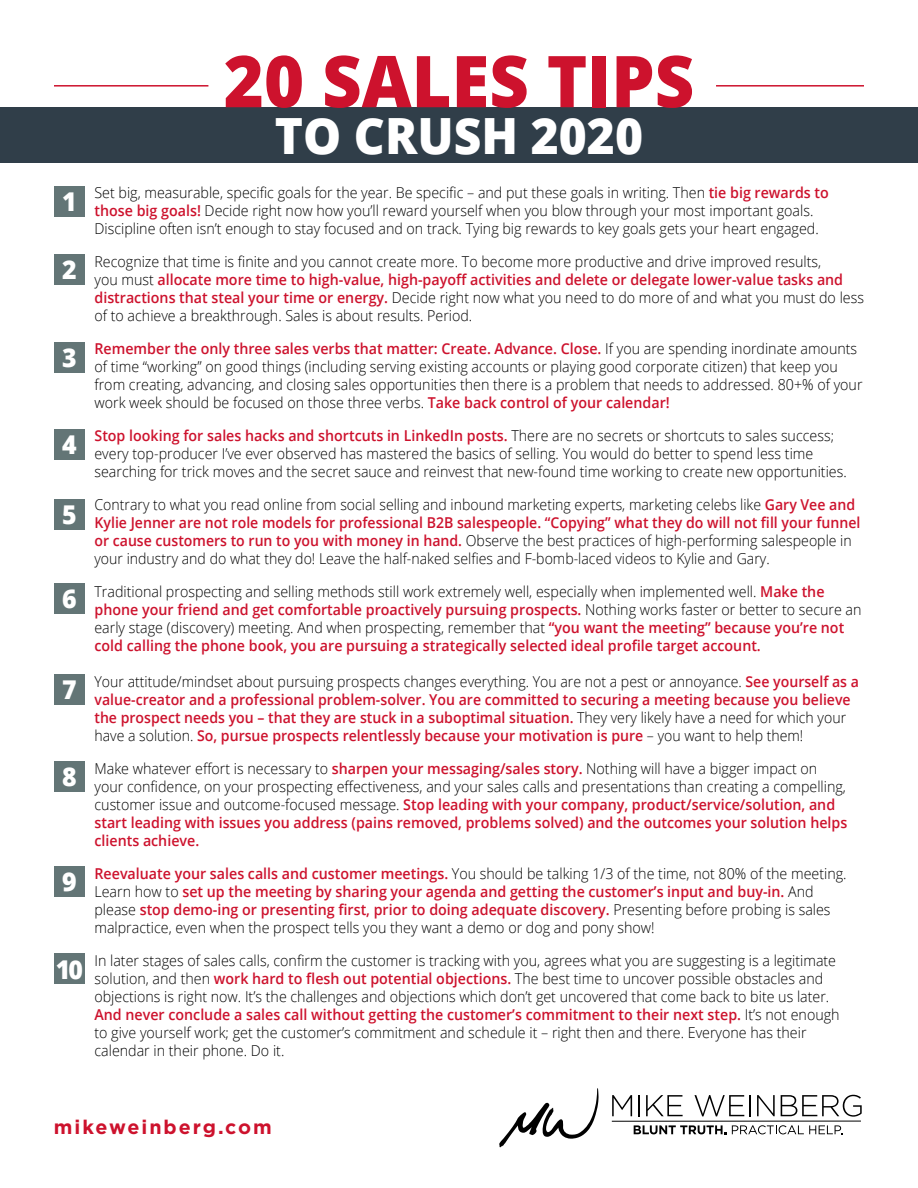
<style>
.page{position:relative;width:918px;height:1188px;background:#fff}
.page>*{position:absolute;margin:0;border:0;box-sizing:border-box;transform-origin:0 0}
.t1{font:800 71.55px "Open Sans";color:#cd122d;scale:.96 1}
.t2{font:800 49.95px "Open Sans";color:#fff;scale:.96 1}
.t3{font:800 25.8px "Open Sans";color:#fff;scale:.96 1}
.t4{font:700 19.65px "Gotham";letter-spacing:.1em;color:#cd122d}
.t5{font:300 15px/18px "Open Sans";color:#000;scale:.95 1}
.t6{font:600 15px/18px "Open Sans";color:#cd122d;scale:.95 1}
.t7{font:300 15px/18px "Open Sans";color:#000;scale:.94 1}
.t8{font:600 15px/18px "Open Sans";color:#cd122d;scale:.94 1}
.s1{font-weight:600;color:#cd122d}
.s2{font-weight:300;color:#000}
</style>
<div class="page">
<div style="left:0;top:107px;width:918px;height:56px;background:#303e49"></div>
<hr style="left:716px;top:85px;width:148px;height:2px;background:#cd122d">
<hr style="left:54px;top:85px;width:154px;height:2px;background:#cd122d">
<div style="left:54px;top:186px;width:31px;height:31px;background:#637576"></div>
<div style="left:54px;top:254px;width:31px;height:31px;background:#637576"></div>
<div style="left:54px;top:342px;width:31px;height:31px;background:#637576"></div>
<div style="left:54px;top:429px;width:31px;height:31px;background:#637576"></div>
<div style="left:54px;top:499px;width:31px;height:31px;background:#637576"></div>
<div style="left:54px;top:583px;width:31px;height:31px;background:#637576"></div>
<div style="left:54px;top:674px;width:31px;height:31px;background:#637576"></div>
<div style="left:54px;top:761px;width:31px;height:31px;background:#637576"></div>
<div style="left:54px;top:866px;width:31px;height:30px;background:#637576"></div>
<div style="left:54px;top:954px;width:31px;height:30px;background:#637576"></div>
<svg style="left:499px;top:1088px;width:100px;height:59px"></svg>
<svg style="left:612px;top:1095px;width:20px;height:21px"></svg>
<hr style="left:638px;top:1095px;width:2px;height:21px;background:#010101">
<svg style="left:646px;top:1095px;width:37px;height:21px"></svg>
<svg style="left:694px;top:1095px;width:50px;height:21px"></svg>
<hr style="left:749px;top:1095px;width:2px;height:21px;background:#010101">
<svg style="left:757px;top:1095px;width:18px;height:21px"></svg>
<svg style="left:781px;top:1095px;width:81px;height:22px"></svg>
<svg style="left:634px;top:1125px;width:92px;height:9px"></svg>
<svg style="left:732px;top:1125px;width:110px;height:9px"></svg>
<hr style="left:612px;top:1121px;width:249px;height:1px;background:#010101">
<h1 class="t1" style="left:224px;top:27px;width:492px">20 SALES TIPS</h1>
<h2 class="t2" style="left:275px;top:97px;width:385px">TO CRUSH 2020</h2>
<h3 class="t3" style="left:62px;top:182px;width:17px">1</h3>
<h3 class="t3" style="left:62px;top:250px;width:17px">2</h3>
<h3 class="t3" style="left:62px;top:338px;width:17px">3</h3>
<h3 class="t3" style="left:62px;top:425px;width:17px">4</h3>
<h3 class="t3" style="left:62px;top:495px;width:17px">5</h3>
<h3 class="t3" style="left:62px;top:579px;width:17px">6</h3>
<h3 class="t3" style="left:62px;top:670px;width:17px">7</h3>
<h3 class="t3" style="left:62px;top:757px;width:17px">8</h3>
<h3 class="t3" style="left:62px;top:862px;width:17px">9</h3>
<h3 class="t3" style="left:56px;top:950px;width:30px">10</h3>
<p class="t5" style="left:94px;top:183px;width:775px">Set big, measurable, specific goals for the year. Be specific – and put these goals in writing. Then <span class="s1">tie big rewards to those big goals!</span> Decide right now how you’ll reward yourself when you blow through your most important goals.<br>Discipline often isn’t enough to stay focused and on track. Tying big rewards to key goals gets your heart engaged.</p>
<p class="t5" style="left:94px;top:252px;width:812px">Recognize that time is finite and you cannot create more. To become more productive and drive improved results,<br>you must <span class="s1">allocate more time to high-value, high-payoff activities and delete or delegate lower-value tasks and distractions that steal your time or energy.</span> Decide right now what you need to do more of and what you must do less of to achieve a breakthrough. Sales is about results. Period.</p>
<p class="t5" style="left:94px;top:339px;width:810px"><span class="s1">Remember the only three sales verbs that matter: Create. Advance. Close.</span> If you are spending inordinate amounts of time “working” on good things (including serving existing accounts or playing good corporate citizen) that keep you from creating, advancing, and closing sales opportunities then there is a problem that needs to addressed. 80+% of your work week should be focused on those three verbs. <span class="s1">Take back control of your calendar!</span></p>
<p class="t5" style="left:94px;top:426px;width:793px"><span class="s1">Stop looking for sales hacks and shortcuts in LinkedIn posts.</span> There are no secrets or shortcuts to sales success; every top-producer I’ve ever observed has mastered the basics of selling. You would do better to spend less time searching for trick moves and the secret sauce and reinvest that new-found time working to create new opportunities.</p>
<p class="t7" style="left:94px;top:495px;width:816px">Contrary to what you read online from social selling and inbound marketing experts, marketing celebs like <span class="s1">Gary Vee and Kylie Jenner are not role models for professional B2B salespeople. “Copying” what they do will not fill your funnel or cause customers to run to you with money in hand.</span> Observe the best practices of high-performing salespeople in your industry and do what they do! Leave the half-naked selfies and F-bomb-laced videos to Kylie and Gary.</p>
<p class="t6" style="left:94px;top:583px;width:809px"><span class="s2">Traditional prospecting and selling methods still work extremely well, especially when implemented well.</span> Make the phone your friend and get comfortable proactively pursuing prospects. <span class="s2">Nothing works faster or better to secure an early stage (discovery) meeting. And when prospecting, remember that</span> “you want the meeting” because you’re not cold calling the phone book, you are pursuing a strategically selected ideal profile target account.</p>
<p class="t8" style="left:94px;top:673px;width:815px"><span class="s2">Your attitude/mindset about pursuing prospects changes everything. You are not a pest or annoyance.</span> See yourself as a value-creator and a professional problem-solver. You are committed to securing a meeting because you believe the prospect needs you – that they are stuck in a suboptimal situation. <span class="s2">They very likely have a need for which your have a solution.</span> So, pursue prospects relentlessly because your motivation is pure <span class="s2">– you want to help them!</span></p>
<p class="t5" style="left:94px;top:759px;width:794px">Make whatever effort is necessary to <span class="s1">sharpen your messaging/sales story.</span> Nothing will have a bigger impact on your confidence, on your prospecting effectiveness, and your sales calls and presentations than creating a compelling, customer issue and outcome-focused message. <span class="s1">Stop leading with your company, product/service/solution, and start leading with issues you address (pains removed, problems solved) and the outcomes your solution helps clients achieve.</span></p>
<p class="t6" style="left:94px;top:865px;width:793px">Reevaluate your sales calls and customer meetings. <span class="s2">You should be talking 1/3 of the time, not 80% of the meeting.<br>Learn how to</span> set up the meeting by sharing your agenda and getting the customer’s input and buy-in. <span class="s2">And please</span> stop demo-ing or presenting first, prior to doing adequate discovery. <span class="s2">Presenting before probing is sales malpractice, even when the prospect tells you they want a demo or dog and pony show!</span></p>
<p class="t5" style="left:94px;top:951px;width:786px">In later stages of sales calls, confirm the customer is tracking with you, agrees what you are suggesting is a legitimate solution, and then <span class="s1">work hard to flesh out potential objections.</span> The best time to uncover possible obstacles and objections is right now. It’s the challenges and objections which don’t get uncovered that come back to bite us later.<br><span class="s1">And never conclude a sales call without getting the customer’s commitment to their next step.</span> It’s not enough to give yourself work; get the customer’s commitment and schedule it – right then and there. Everyone has their calendar in their phone. Do it.</p>
<h3 class="t4" style="left:54px;top:1116px;width:219px">mikeweinberg.com</h3>
</div>
